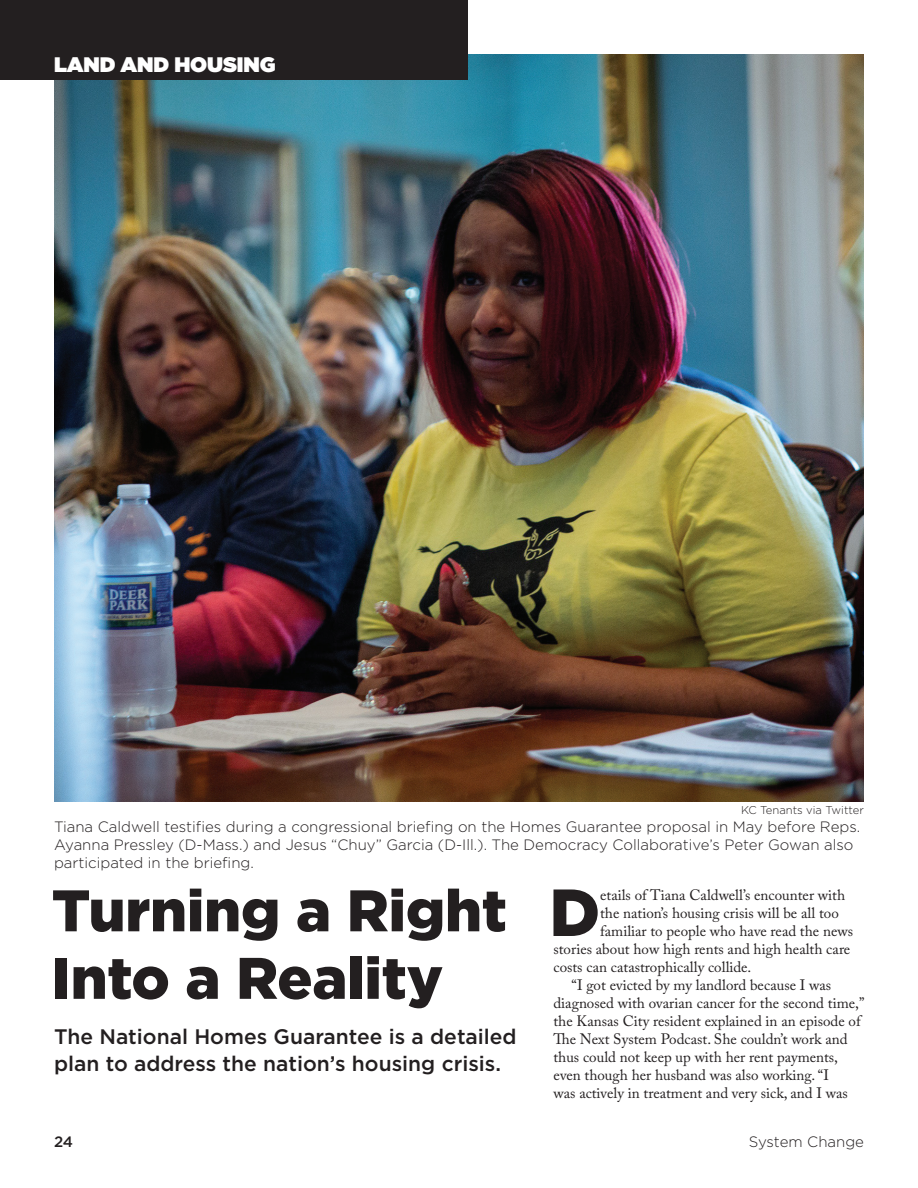
<style>
.page{position:relative;width:918px;height:1188px;background:#fff}
.page>*{position:absolute;margin:0;border:0;box-sizing:border-box;transform-origin:0 0}
.t1{font:900 66.45px "Gotham";color:#231f20}
.t2{font:900 58.5px/67.5px "Gotham";letter-spacing:-.005em;color:#231f20}
.t3{font:500 21px/27px "Gotham";color:#231f20}
.t4{font:900 21px "Gotham";letter-spacing:-.005em;color:#fff}
.t5{font:15px "Adobe Caslon Pro";color:#231f20}
.t6{font:300 15px/18px "Gotham";color:#231f20}
.t7{font:500 15px "Gotham";color:#231f20}
.t8{font:300 11.25px "Gotham";color:#231f20}
</style>
<div class="page">
<img style="left:54px;top:54px;width:810px;height:748px">
<div style="left:0;top:0;width:468px;height:80px;background:#231f20"></div>
<h3 class="t4" style="left:54px;top:52px;width:223px">LAND AND HOUSING</h3>
<p class="t8" style="left:741px;top:804px;width:124px">KC Tenants via Twitter</p>
<p class="t6" style="left:54px;top:818px;width:808px">Tiana Caldwell testifies during a congressional briefing on the Homes Guarantee proposal in May before Reps.<br>Ayanna Pressley (D-Mass.) and Jesus “Chuy” Garcia (D-Ill.). The Democracy Collaborative’s Peter Gowan also participated in the briefing.</p>
<h2 class="t2" style="left:52px;top:875px;width:457px">Turning a Right<br>Into a Reality</h2>
<h3 class="t3" style="left:54px;top:1022px;width:464px">The National Homes Guarantee is a detailed plan to address the nation’s housing crisis.</h3>
<h1 class="t1" style="left:549px;top:874px;width:52px">D</h1>
<p class="t5" style="left:600px;top:886px;width:246px">etails of Tiana Caldwell’s encounter with</p>
<p class="t5" style="left:600px;top:904px;width:240px">the nation’s housing crisis will be all too</p>
<p class="t5" style="left:600px;top:922px;width:254px">familiar to people who have read the news</p>
<p class="t5" style="left:554px;top:940px;width:298px">stories about how high rents and high health care</p>
<p class="t5" style="left:554px;top:958px;width:199px">costs can catastrophically collide.</p>
<p class="t5" style="left:572px;top:976px;width:261px">“I got evicted by my landlord because I was</p>
<p class="t5" style="left:554px;top:994px;width:312px">diagnosed with ovarian cancer for the second time,”</p>
<p class="t5" style="left:554px;top:1012px;width:309px">the Kansas City resident explained in an episode of</p>
<p class="t5" style="left:554px;top:1030px;width:296px">The Next System Podcast. She couldn’t work and</p>
<p class="t5" style="left:554px;top:1048px;width:286px">thus could not keep up with her rent payments,</p>
<p class="t5" style="left:554px;top:1066px;width:277px">even though her husband was also working. “I</p>
<p class="t5" style="left:554px;top:1084px;width:296px">was actively in treatment and very sick, and I was</p>
<p class="t7" style="left:54px;top:1133px;width:21px">24</p>
<p class="t6" style="left:749px;top:1132px;width:117px">System Change</p>
</div>
